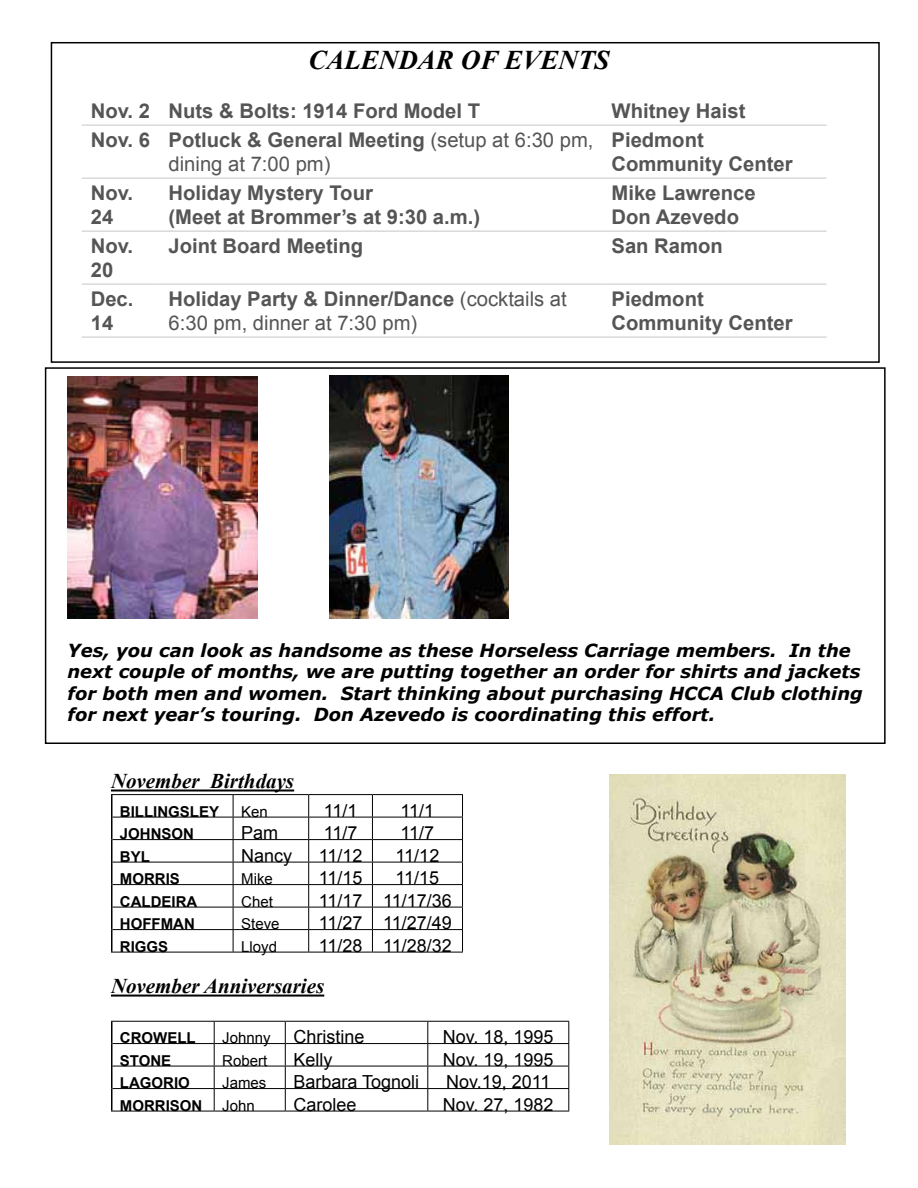
<style>
.page{position:relative;width:918px;height:1188px;background:#fff}
.page>*{position:absolute;margin:0;border:0;box-sizing:border-box;transform-origin:0 0}
.t1{font:italic 700 27px "Times New Roman";color:#000}
.t2{font:italic 700 21px "Times New Roman";color:#000}
.t3{font:700 20.25px/24.8px "Arial";color:#555}
.t4{font:20.25px/24.8px "Arial";color:#555}
.t5{font:italic 700 18px/21.6px "Verdana";color:#000}
.t6{font:18px "Arial";color:#000}
.t7{font:700 15px "Arial";color:#000}
.t8{font:15px "Arial";color:#000}
.s1{font-weight:700}
</style>
<div class="page">
<div style="left:45px;top:367px;width:841px;height:377px;border:2px solid #000"></div>
<div style="left:51px;top:42px;width:829px;height:321px;border:2px solid #000"></div>
<svg style="left:82px;top:124px;width:744px;height:213px"></svg>
<hr style="left:82px;top:125px;width:78px;height:1px;background:#ccc">
<hr style="left:160px;top:125px;width:443px;height:1px;background:#ccc">
<hr style="left:603px;top:125px;width:224px;height:1px;background:#ccc">
<hr style="left:82px;top:178px;width:78px;height:1px;background:#ccc">
<hr style="left:160px;top:178px;width:443px;height:1px;background:#ccc">
<hr style="left:603px;top:178px;width:224px;height:1px;background:#ccc">
<hr style="left:82px;top:231px;width:78px;height:1px;background:#ccc">
<hr style="left:160px;top:231px;width:443px;height:1px;background:#ccc">
<hr style="left:603px;top:231px;width:224px;height:1px;background:#ccc">
<hr style="left:82px;top:284px;width:78px;height:1px;background:#ccc">
<hr style="left:160px;top:284px;width:443px;height:1px;background:#ccc">
<hr style="left:603px;top:284px;width:224px;height:1px;background:#ccc">
<hr style="left:82px;top:337px;width:78px;height:1px;background:#ccc">
<hr style="left:160px;top:337px;width:443px;height:1px;background:#ccc">
<hr style="left:603px;top:337px;width:224px;height:1px;background:#ccc">
<img style="left:68px;top:377px;width:190px;height:242px">
<img style="left:329px;top:375px;width:179px;height:244px">
<hr style="left:111px;top:790px;width:183px;height:2px;background:#000">
<hr style="left:111px;top:995px;width:213px;height:2px;background:#000">
<hr style="left:111px;top:794px;width:122px;height:1px;background:#000">
<hr style="left:233px;top:794px;width:76px;height:1px;background:#000">
<hr style="left:309px;top:794px;width:63px;height:1px;background:#000">
<hr style="left:372px;top:794px;width:91px;height:1px;background:#000">
<svg style="left:111px;top:795px;width:1px;height:157px"></svg>
<hr style="left:112px;top:817px;width:121px;height:1px;background:#000">
<hr style="left:233px;top:817px;width:76px;height:1px;background:#000">
<hr style="left:309px;top:817px;width:63px;height:1px;background:#000">
<hr style="left:372px;top:817px;width:91px;height:1px;background:#000">
<hr style="left:112px;top:839px;width:121px;height:1px;background:#000">
<hr style="left:233px;top:839px;width:76px;height:1px;background:#000">
<hr style="left:309px;top:839px;width:63px;height:1px;background:#000">
<hr style="left:372px;top:839px;width:91px;height:1px;background:#000">
<hr style="left:112px;top:862px;width:121px;height:1px;background:#000">
<hr style="left:233px;top:862px;width:76px;height:1px;background:#000">
<hr style="left:309px;top:862px;width:63px;height:1px;background:#000">
<hr style="left:372px;top:862px;width:91px;height:1px;background:#000">
<hr style="left:112px;top:884px;width:121px;height:1px;background:#000">
<hr style="left:233px;top:884px;width:76px;height:1px;background:#000">
<hr style="left:309px;top:884px;width:63px;height:1px;background:#000">
<hr style="left:372px;top:884px;width:91px;height:1px;background:#000">
<hr style="left:112px;top:907px;width:121px;height:1px;background:#000">
<hr style="left:233px;top:907px;width:76px;height:1px;background:#000">
<hr style="left:309px;top:907px;width:63px;height:1px;background:#000">
<hr style="left:372px;top:907px;width:91px;height:1px;background:#000">
<hr style="left:112px;top:929px;width:121px;height:1px;background:#000">
<hr style="left:233px;top:929px;width:76px;height:1px;background:#000">
<hr style="left:309px;top:929px;width:63px;height:1px;background:#000">
<hr style="left:372px;top:929px;width:91px;height:1px;background:#000">
<hr style="left:111px;top:952px;width:122px;height:1px;background:#000">
<hr style="left:233px;top:952px;width:76px;height:1px;background:#000">
<hr style="left:309px;top:952px;width:63px;height:1px;background:#000">
<hr style="left:372px;top:952px;width:91px;height:1px;background:#000">
<svg style="left:233px;top:795px;width:1px;height:157px"></svg>
<svg style="left:308px;top:795px;width:1px;height:157px"></svg>
<svg style="left:372px;top:795px;width:1px;height:157px"></svg>
<svg style="left:462px;top:795px;width:1px;height:157px"></svg>
<hr style="left:111px;top:1021px;width:103px;height:1px;background:#000">
<hr style="left:214px;top:1021px;width:71px;height:1px;background:#000">
<hr style="left:285px;top:1021px;width:143px;height:1px;background:#000">
<hr style="left:428px;top:1021px;width:141px;height:1px;background:#000">
<svg style="left:111px;top:1022px;width:1px;height:89px"></svg>
<hr style="left:112px;top:1043px;width:102px;height:1px;background:#000">
<hr style="left:214px;top:1043px;width:71px;height:1px;background:#000">
<hr style="left:285px;top:1043px;width:143px;height:1px;background:#000">
<hr style="left:428px;top:1043px;width:141px;height:1px;background:#000">
<hr style="left:112px;top:1066px;width:102px;height:1px;background:#000">
<hr style="left:214px;top:1066px;width:71px;height:1px;background:#000">
<hr style="left:285px;top:1066px;width:143px;height:1px;background:#000">
<hr style="left:428px;top:1066px;width:141px;height:1px;background:#000">
<hr style="left:112px;top:1088px;width:102px;height:1px;background:#000">
<hr style="left:214px;top:1088px;width:71px;height:1px;background:#000">
<hr style="left:285px;top:1088px;width:143px;height:1px;background:#000">
<hr style="left:428px;top:1088px;width:141px;height:1px;background:#000">
<hr style="left:111px;top:1111px;width:103px;height:1px;background:#000">
<hr style="left:214px;top:1111px;width:71px;height:1px;background:#000">
<hr style="left:285px;top:1111px;width:143px;height:1px;background:#000">
<hr style="left:428px;top:1111px;width:141px;height:1px;background:#000">
<svg style="left:214px;top:1022px;width:1px;height:89px"></svg>
<svg style="left:285px;top:1022px;width:1px;height:89px"></svg>
<svg style="left:427px;top:1022px;width:1px;height:89px"></svg>
<svg style="left:568px;top:1022px;width:1px;height:89px"></svg>
<img style="left:610px;top:774px;width:235px;height:370px">
<h1 class="t1" style="left:308px;top:41px;width:303px">CALENDAR OF EVENTS</h1>
<p class="t3" style="left:91px;top:100px;width:391px">Nov. 2 Nuts &amp; Bolts: 1914 Ford Model T</p>
<p class="t3" style="left:612px;top:100px;width:135px">Whitney Haist</p>
<p class="t4" style="left:169px;top:127px;width:426px;text-indent:-78px"><span class="s1">Nov. 6 Potluck &amp; General Meeting</span> (setup at 6:30 pm, dining at 7:00 pm)</p>
<p class="t3" style="left:612px;top:128px;width:183px">Piedmont<br>Community Center</p>
<p class="t3" style="left:91px;top:181px;width:44px">Nov.<br>24</p>
<p class="t3" style="left:169px;top:181px;width:313px">Holiday Mystery Tour<br>(Meet at Brommer’s at 9:30 a.m.)</p>
<p class="t3" style="left:612px;top:181px;width:146px">Mike Lawrence<br>Don Azevedo</p>
<p class="t3" style="left:91px;top:234px;width:44px">Nov.<br>20</p>
<p class="t3" style="left:169px;top:234px;width:196px">Joint Board Meeting</p>
<p class="t3" style="left:612px;top:234px;width:113px">San Ramon</p>
<p class="t3" style="left:91px;top:287px;width:44px">Dec.<br>14</p>
<p class="t4" style="left:169px;top:286px;width:400px"><span class="s1">Holiday Party &amp; Dinner/Dance</span> (cocktails at<br>6:30 pm, dinner at 7:30 pm)</p>
<p class="t3" style="left:612px;top:287px;width:183px">Piedmont<br>Community Center</p>
<p class="t5" style="left:68px;top:639px;width:797px">Yes, you can look as handsome as these Horseless Carriage members. In the next couple of months, we are putting together an order for shirts and jackets for both men and women. Start thinking about purchasing HCCA Club clothing for next year’s touring. Don Azevedo is coordinating this effort.</p>
<p class="t2" style="left:111px;top:767px;width:185px">November Birthdays</p>
<p class="t7" style="left:120px;top:801px;width:101px">BILLINGSLEY</p>
<p class="t8" style="left:241px;top:802px;width:28px">Ken</p>
<p class="t6" style="left:324px;top:799px;width:35px">11/1</p>
<p class="t6" style="left:401px;top:799px;width:35px">11/1</p>
<p class="t7" style="left:120px;top:824px;width:76px">JOHNSON</p>
<p class="t6" style="left:241px;top:821px;width:39px">Pam</p>
<p class="t6" style="left:324px;top:821px;width:35px">11/7</p>
<p class="t6" style="left:401px;top:821px;width:35px">11/7</p>
<p class="t7" style="left:120px;top:846px;width:31px">BYL</p>
<p class="t6" style="left:241px;top:844px;width:53px">Nancy</p>
<p class="t6" style="left:319px;top:844px;width:45px">11/12</p>
<p class="t6" style="left:396px;top:844px;width:45px">11/12</p>
<p class="t7" style="left:120px;top:869px;width:61px">MORRIS</p>
<p class="t8" style="left:241px;top:869px;width:33px">Mike</p>
<p class="t6" style="left:319px;top:866px;width:45px">11/15</p>
<p class="t6" style="left:396px;top:866px;width:45px">11/15</p>
<p class="t7" style="left:120px;top:891px;width:79px">CALDEIRA</p>
<p class="t8" style="left:241px;top:892px;width:33px">Chet</p>
<p class="t6" style="left:319px;top:889px;width:135px">11/17 11/17/36</p>
<p class="t7" style="left:120px;top:914px;width:76px">HOFFMAN</p>
<p class="t8" style="left:241px;top:914px;width:40px">Steve</p>
<p class="t6" style="left:319px;top:911px;width:135px">11/27 11/27/49</p>
<p class="t7" style="left:120px;top:936px;width:50px">RIGGS</p>
<p class="t8" style="left:241px;top:937px;width:37px">Lloyd</p>
<p class="t6" style="left:319px;top:934px;width:135px">11/28 11/28/32</p>
<p class="t2" style="left:111px;top:972px;width:215px">November Anniversaries</p>
<p class="t7" style="left:120px;top:1028px;width:77px">CROWELL</p>
<p class="t8" style="left:222px;top:1028px;width:50px">Johnny</p>
<p class="t6" style="left:293px;top:1025px;width:73px">Christine</p>
<p class="t6" style="left:443px;top:1025px;width:112px">Nov. 18, 1995</p>
<p class="t7" style="left:120px;top:1050px;width:53px">STONE</p>
<p class="t8" style="left:222px;top:1051px;width:47px">Robert</p>
<p class="t6" style="left:293px;top:1048px;width:41px">Kelly</p>
<p class="t6" style="left:443px;top:1048px;width:112px">Nov. 19, 1995</p>
<p class="t7" style="left:120px;top:1073px;width:72px">LAGORIO</p>
<p class="t8" style="left:222px;top:1073px;width:46px">James</p>
<p class="t6" style="left:293px;top:1070px;width:127px">Barbara Tognoli</p>
<p class="t6" style="left:446px;top:1070px;width:106px">Nov.19, 2011</p>
<p class="t7" style="left:120px;top:1095px;width:84px">MORRISON</p>
<p class="t8" style="left:222px;top:1096px;width:34px">John</p>
<p class="t6" style="left:293px;top:1093px;width:65px">Carolee</p>
<p class="t6" style="left:443px;top:1093px;width:112px">Nov. 27, 1982</p>
</div>
